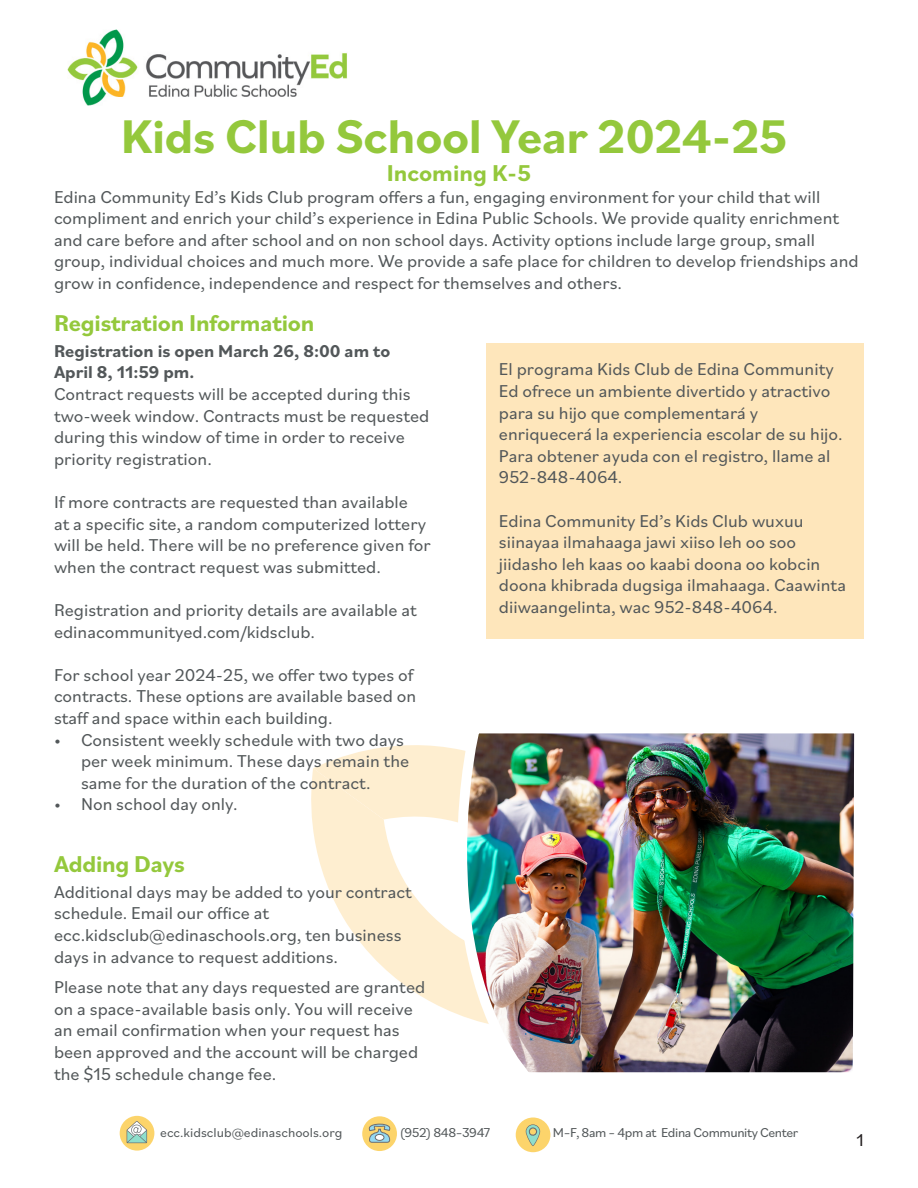
<style>
.page{position:relative;width:918px;height:1188px;background:#fff}
.page>*{position:absolute;margin:0;border:0;box-sizing:border-box;transform-origin:0 0}
.Info_Text{font:700 49.5px "Bilo";letter-spacing:-.01em;color:#94c83c}
.Discipline{font:700 24px "Bilo";letter-spacing:-.01em;color:#94c83c}
.t1{font:18px/21.6px "Bilo";color:#525759}
.t2{font:700 18px/21.6px "Bilo";color:#525759}
.t3{font:18px "Bilo";color:#231f20}
.t4{font:13.5px "Bilo";letter-spacing:-.03em;color:#525759}
.t5{font:13.5px "Bilo";color:#525759}
</style>
<div class="page">
<svg style="left:313px;top:745px;width:139px;height:263px;fill:#feeed0"></svg>
<div style="left:120px;top:1116px;width:34px;height:35px;background:#fcd46b;border-radius:50%"></div>
<svg style="left:127px;top:1121px;width:20px;height:22px"></svg>
<div style="left:362px;top:1116px;width:35px;height:35px;background:#fcd46b;border-radius:50%"></div>
<svg style="left:368px;top:1123px;width:22px;height:20px"></svg>
<div style="left:375px;top:1134px;width:9px;height:6px;background:#fff;border-radius:50%"></div>
<div style="left:375px;top:1134px;width:9px;height:7px;border:1px solid #6c6d70;border-radius:50%"></div>
<div style="left:516px;top:1118px;width:34px;height:34px;background:#fcd46b;border-radius:50%"></div>
<svg style="left:526px;top:1124px;width:14px;height:22px"></svg>
<svg style="left:526px;top:1125px;width:14px;height:20px"></svg>
<svg style="left:528px;top:1127px;width:10px;height:10px"></svg>
<img style="left:67px;top:29px;width:280px;height:77px">
<div style="left:486px;top:344px;width:378px;height:295px;background:#fee6bb"></div>
<img style="left:452px;top:733px;width:403px;height:340px">
<p class="Info_Text" style="left:121px;top:103px;width:668px">Kids Club School Year 2024-25</p>
<p class="Discipline" style="left:387px;top:157px;width:146px">Incoming K-5</p>
<p class="t1" style="left:54px;top:185px;width:806px">Edina Community Ed’s Kids Club program offers a fun, engaging environment for your child that will compliment and enrich your child’s experience in Edina Public Schools. We provide quality enrichment and care before and after school and on non school days. Activity options include large group, small group, individual choices and much more. We provide a safe place for children to develop friendships and grow in confidence, independence and respect for themselves and others.</p>
<p class="Discipline" style="left:54px;top:307px;width:262px">Registration Information</p>
<p class="t2" style="left:54px;top:339px;width:338px">Registration is open March 26, 8:00 am to<br>April 8, 11:59 pm.</p>
<p class="t1" style="left:54px;top:383px;width:377px">Contract requests will be accepted during this two-week window. Contracts must be requested during this window of time in order to receive priority registration.</p>
<p class="t1" style="left:54px;top:491px;width:378px">If more contracts are requested than available<br>at a specific site, a random computerized lottery will be held. There will be no preference given for when the contract request was submitted.</p>
<p class="t1" style="left:54px;top:599px;width:364px">Registration and priority details are available at edinacommunityed.com/kidsclub.</p>
<p class="t1" style="left:54px;top:663px;width:364px">For school year 2024-25, we offer two types of contracts. These options are available based on staff and space within each building.</p>
<p class="t1" style="left:81px;top:728px;width:330px;text-indent:-27px">• Consistent weekly schedule with two days per week minimum. These days remain the same for the duration of the contract.</p>
<p class="t1" style="left:54px;top:793px;width:185px">• Non school day only.</p>
<p class="Discipline" style="left:54px;top:848px;width:132px">Adding Days</p>
<p class="t1" style="left:54px;top:880px;width:359px">Additional days may be added to your contract schedule. Email our office at</p>
<p class="t1" style="left:54px;top:923px;width:349px">ecc.kidsclub@edinaschools.org, ten business days in advance to request additions.</p>
<p class="t1" style="left:54px;top:976px;width:373px">Please note that any days requested are granted on a space-available basis only. You will receive an email confirmation when your request has been approved and the account will be charged the $15 schedule change fee.</p>
<p class="t1" style="left:499px;top:358px;width:345px">El programa Kids Club de Edina Community Ed ofrece un ambiente divertido y atractivo para su hijo que complementará y enriquecerá la experiencia escolar de su hijo.<br>Para obtener ayuda con el registro, llame al 952-848-4064.</p>
<p class="t1" style="left:499px;top:509px;width:349px">Edina Community Ed’s Kids Club wuxuu siinayaa ilmahaaga jawi xiiso leh oo soo jiidasho leh kaas oo kaabi doona oo kobcin doona khibrada dugsiga ilmahaaga. Caawinta diiwaangelinta, wac 952-848-4064.</p>
<p class="t5" style="left:160px;top:1123px;width:184px">ecc.kidsclub@edinaschools.org</p>
<p class="t4" style="left:400px;top:1123px;width:92px">(952) 848–3947</p>
<p class="t4" style="left:553px;top:1123px;width:247px">M–F, 8am – 4pm at Edina Community Center</p>
<p class="t3" style="left:856px;top:1128px;width:9px">1</p>
</div>
